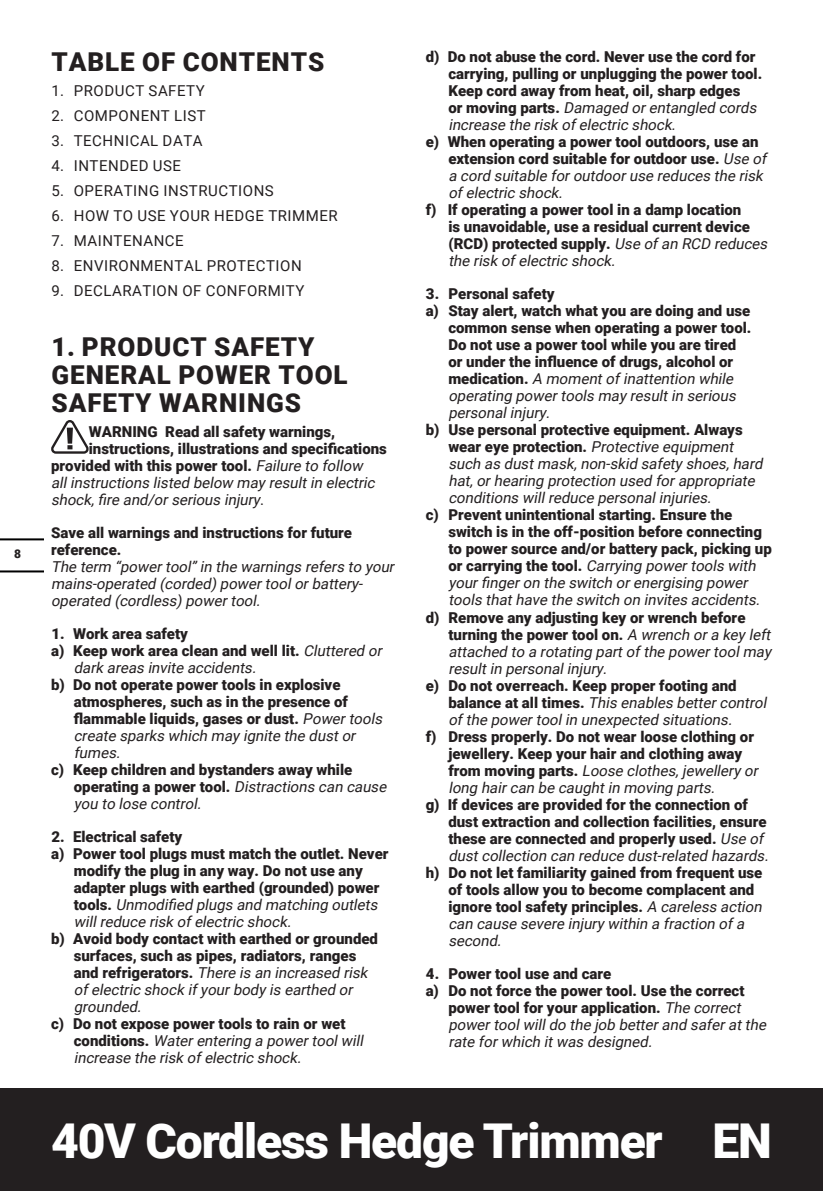
<style>
.page{position:relative;width:823px;height:1191px;background:#fff}
.page>*{position:absolute;margin:0;border:0;box-sizing:border-box;transform-origin:0 0}
.t1{font:900 48px "Roboto";letter-spacing:-.025em;color:#fff}
.t2{font:900 26px/28px "Roboto";letter-spacing:.035em;color:#231f20}
.t3{font:900 15px/17px "Roboto";color:#231f20}
.t4{font:italic 15px/17px "Roboto";color:#231f20}
.t5{font:15px "Roboto";letter-spacing:.035em;color:#231f20}
.t6{font:900 12px "Roboto";color:#231f20}
.s1{font-weight:400;font-style:italic}
.s2{font-style:normal}
.s3{font-weight:900;font-style:normal}
</style>
<div class="page">
<div style="left:0;top:1089px;width:822px;height:102px;background:#231f20"></div>
<hr style="left:0;top:570px;width:43px;height:2px;background:#000">
<hr style="left:0;top:538px;width:43px;height:2px;background:#000">
<svg style="left:51px;top:420px;width:38px;height:34px"></svg>
<p class="t6" style="left:14px;top:548px;width:8px">8</p>
<h2 class="t2" style="left:51px;top:49px;width:274px">TABLE OF CONTENTS</h2>
<p class="t5" style="left:51px;top:83px;width:155px">1. PRODUCT SAFETY</p>
<p class="t5" style="left:51px;top:108px;width:156px">2. COMPONENT LIST</p>
<p class="t5" style="left:51px;top:133px;width:153px">3. TECHNICAL DATA</p>
<p class="t5" style="left:51px;top:158px;width:131px">4. INTENDED USE</p>
<p class="t5" style="left:51px;top:183px;width:224px">5. OPERATING INSTRUCTIONS</p>
<p class="t5" style="left:51px;top:208px;width:288px">6. HOW TO USE YOUR HEDGE TRIMMER</p>
<p class="t5" style="left:51px;top:233px;width:134px">7. MAINTENANCE</p>
<p class="t5" style="left:51px;top:258px;width:252px">8. ENVIRONMENTAL PROTECTION</p>
<p class="t5" style="left:51px;top:283px;width:254px">9. DECLARATION OF CONFORMITY</p>
<h2 class="t2" style="left:51px;top:334px;width:297px">1. PRODUCT SAFETY<br>GENERAL POWER TOOL<br>SAFETY WARNINGS</h2>
<p class="t3" style="left:89px;top:422px;width:248px">WARNING Read all safety warnings,</p>
<p class="t3" style="left:89px;top:439px;width:299px">instructions, illustrations and specifications</p>
<p class="t3" style="left:51px;top:458px;width:315px">provided with this power tool. <span class="s1">Failure to follow</span></p>
<p class="t4" style="left:51px;top:475px;width:327px">all instructions listed below may result in electric</p>
<p class="t4" style="left:51px;top:490px;width:214px">shock,fire and/orserious injury<span class="s2">.</span></p>
<p class="t3" style="left:51px;top:523px;width:302px">Save all warnings and instructions for future reference.</p>
<p class="t4" style="left:51px;top:559px;width:347px">The term “power tool” in the warnings refers to your mains-operated (corded) power tool or battery&shy;operated (cordless) power tool.</p>
<p class="t3" style="left:51px;top:626px;width:138px">1. Work area safety</p>
<p class="t3" style="left:51px;top:643px;width:335px">a) Keep work area clean and well lit. <span class="s1">Cluttered or</span></p>
<p class="t4" style="left:74px;top:660px;width:186px">dark areas invite accidents.</p>
<p class="t3" style="left:74px;top:677px;width:312px;text-indent:-23px">b) Do not operate power tools in explosive atmospheres, such as in the presence of flammable liquids, gases or dust. <span class="s1">Power tools create sparks which may ignite the dust or fumes.</span></p>
<p class="t3" style="left:74px;top:760px;width:316px;text-indent:-23px">c) Keep children and bystanders away while<br>o pe rati n g a powe r too l . <span class="s1">Distractions can cause you to lose control.</span></p>
<p class="t3" style="left:51px;top:829px;width:132px">2. Electrical safety</p>
<p class="t3" style="left:51px;top:846px;width:339px">a) Power tool plugs must match the outlet. Never</p>
<p class="t3" style="left:74px;top:861px;width:290px">modify the plug in any way. Do not use any</p>
<p class="t3" style="left:74px;top:880px;width:307px">adapter plugs with earthed (grounded) power</p>
<p class="t4" style="left:74px;top:895px;width:308px"><span class="s3">t o o l s .</span> Unmodified plugs and matching outlets</p>
<p class="t4" style="left:74px;top:914px;width:221px">will reduce risk of electric shock.</p>
<p class="t3" style="left:74px;top:929px;width:305px;text-indent:-23px">b) Avoid body contact with earthed or grounded surfaces, such as pipes, radiators, ranges<br>a n d refri g e rato rs . <span class="s1">There is an increased risk of electric shock if your body is earthed or grounded.</span></p>
<p class="t4" style="left:74px;top:1016px;width:293px;text-indent:-23px"><span class="s3">c) Do not expose power tools to rain or wet<br>c o n d i t i o n s .</span> Water entering a power tool will increase the risk of electric shock.</p>
<p class="t3" style="left:448px;top:48px;width:315px;text-indent:-23px">d) Do not abuse the cord. Never use the cord for carrying, pulling or unplugging the power tool.<br>Keep cord away from heat, oil, sharp edges<br>o r m ovi n g pa rts . <span class="s1">Damaged or entangled cords increase the risk of electric shock.</span></p>
<p class="t3" style="left:448px;top:133px;width:319px;text-indent:-23px">e) When operating a power tool outdoors, use an extension cord suitable for outdoor use. <span class="s1">Use of a cord suitable for outdoor use reduces the risk of electric shock.</span></p>
<p class="t3" style="left:448px;top:201px;width:323px;text-indent:-23px">f) If operating a power tool in a damp location<br>is unavoidable, use a residual current device (RCD) protected supply. <span class="s1">Use of an RCD reduces the risk of electric shock.</span></p>
<p class="t3" style="left:425px;top:287px;width:130px">3. Personal safety</p>
<p class="t3" style="left:425px;top:302px;width:326px">a) Stay alert, watch what you are doing and use</p>
<p class="t3" style="left:448px;top:321px;width:304px">common sense when operating a power tool.</p>
<p class="t3" style="left:448px;top:336px;width:289px">Do not use a power tool while you are tired</p>
<p class="t3" style="left:448px;top:353px;width:286px">or under the influence of drugs, alcohol or</p>
<p class="t4" style="left:448px;top:371px;width:289px"><span class="s3">m ed i c at i o n .</span> A moment of inattention while</p>
<p class="t4" style="left:448px;top:388px;width:291px">operating power tools may result in serious</p>
<p class="t4" style="left:448px;top:404px;width:106px">personalinjury.</p>
<p class="t4" style="left:448px;top:422px;width:318px;text-indent:-23px"><span class="s3">b) Use personal protective equipment. Always wea r eye p rotect i o n .</span> Protective equipment such as dust mask, non-skid safety shoes, hard hat, or hearing protection used for appropriate conditions willreduce personalinjuries.</p>
<p class="t3" style="left:448px;top:508px;width:325px;text-indent:-23px">c) Prevent unintentional starting. Ensure the switch is in the off-position before connecting to power source and/or battery pack, picking up o r c a r ry i n g t h e to o l . <span class="s1">Carrying power tools with yourfingeron the switch orenergising power tools that have the switch on invites accidents.</span></p>
<p class="t4" style="left:448px;top:609px;width:327px;text-indent:-23px"><span class="s3">d) Remove any adjusting key or wrench before turning the power tool on.</span> A wrench or a key left attached to a rotating part of the power tool may resultin personalinjury.</p>
<p class="t4" style="left:448px;top:677px;width:322px;text-indent:-23px"><span class="s3">e) Do not overreach. Keep proper footing and<br>ba l a n c e at a l l t i m es .</span> This enables better control of the power tool in unexpected situations.</p>
<p class="t3" style="left:448px;top:727px;width:314px;text-indent:-23px">f) Dress properly. Do not wear loose clothing or jewellery. Keep your hair and clothing away<br>f ro m m ov i n g p a rts . <span class="s1">Loose clothes,jewellery or long hair can be caught in moving parts.</span></p>
<p class="t3" style="left:448px;top:795px;width:324px;text-indent:-23px">g) If devices are provided for the connection of dust extraction and collection facilities, ensure these are connected and properly used. <span class="s1">Use of dust collection can reduce dust-related hazards.</span></p>
<p class="t3" style="left:448px;top:863px;width:317px;text-indent:-23px">h) Do not let familiarity gained from frequent use of tools allow you to become complacent and ignore tool safety principles. <span class="s1">A careless action can cause severe injury within a fraction ofa second.</span></p>
<p class="t3" style="left:425px;top:966px;width:187px">4. Power tool use and care</p>
<p class="t3" style="left:425px;top:981px;width:320px">a) Do not force the power tool. Use the correct</p>
<p class="t3" style="left:448px;top:998px;width:296px">power tool for your application. <span class="s1">The correct</span></p>
<p class="t4" style="left:448px;top:1015px;width:322px">powertoolwilldo the job betterand saferatthe</p>
<p class="t4" style="left:448px;top:1033px;width:208px">rate for which it was designed.</p>
<h1 class="t1" style="left:51px;top:1120px;width:722px">40V Cordless Hedge Trimmer EN</h1>
</div>
